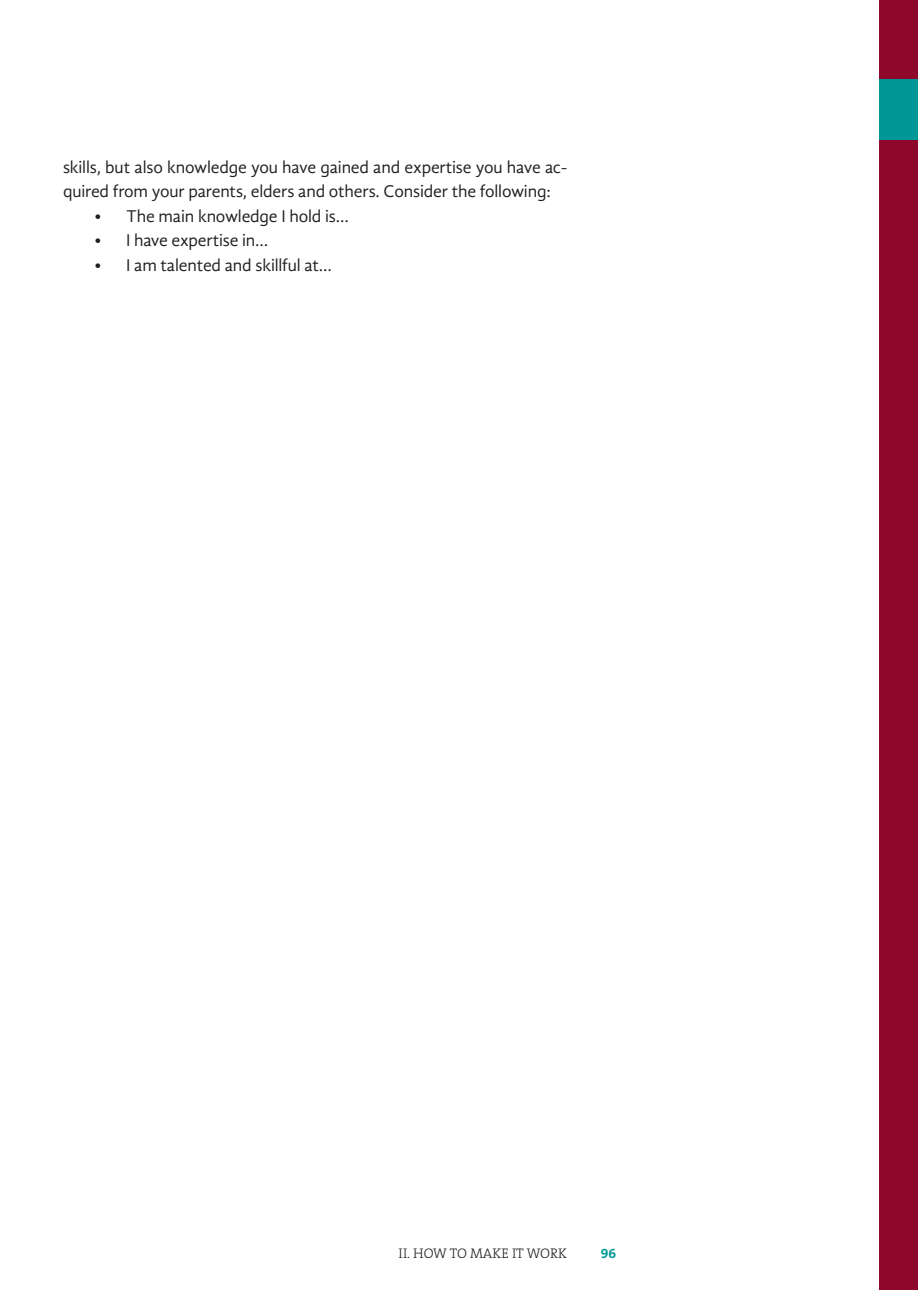
<style>
.page{position:relative;width:918px;height:1290px;background:#fff}
.page>*{position:absolute;margin:0;border:0;box-sizing:border-box;transform-origin:0 0}
.t1{font:17.5px/24.5px "Gandhi Sans";letter-spacing:-.01em;color:#231f20}
.t2{font:300 14px "The Serif B3";color:#231f20}
.t3{font:700 14px "The Serif B7";color:#009897}
</style>
<div class="page">
<div style="left:879px;top:0;width:39px;height:1290px;background:#8d082a"></div>
<div style="left:879px;top:79px;width:39px;height:61px;background:#009897"></div>
<p class="t1" style="left:63px;top:155px;width:505px">skills, but also knowledge you have gained and expertise you have ac&shy;quired from your parents, elders and others. Consider the following:</p>
<p class="t1" style="left:94px;top:204px;width:256px">• The main knowledge I hold is…</p>
<p class="t1" style="left:94px;top:228px;width:175px">• I have expertise in…</p>
<p class="t1" style="left:94px;top:253px;width:239px">• I am talented and skillful at…</p>
<p class="t2" style="left:398px;top:1246px;width:170px">II. HOW TO MAKE IT WORK</p>
<p class="t3" style="left:600px;top:1245px;width:17px">96</p>
</div>
